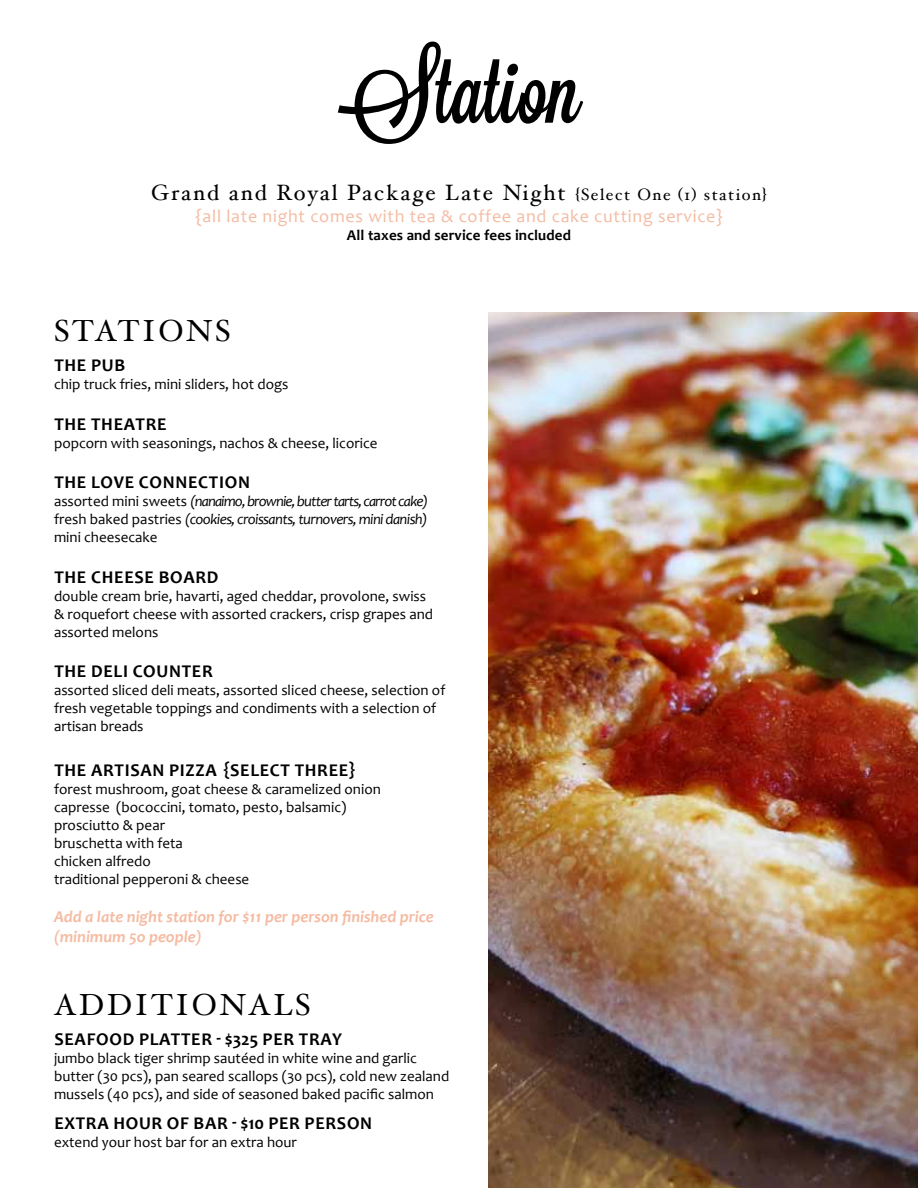
<style>
.page{position:relative;width:918px;height:1188px;background:#fff}
.page>*{position:absolute;margin:0;border:0;box-sizing:border-box;transform-origin:0 0}
.t1{font:91.65px "Lavanderia Sturdy";color:#000}
.t2{font:30.45px "Hoefler Text";letter-spacing:.09em;color:#000}
.t3{font:22.2px "Hoefler Text";letter-spacing:.09em;color:#000}
.t4{font:700 18px "Candara";letter-spacing:.04em;color:#000}
.t5{font:18px "Candara";letter-spacing:.04em;color:#f5bba2}
.t6{font:italic 700 16.5px/19.8px "Candara";color:#f5bba2}
.t7{font:15px/18px "Candara";color:#000}
.t8{font:italic 15px/18px "Candara";letter-spacing:-.04em;color:#000;text-align:justify}
.t9{font:700 15px "Candara";letter-spacing:.01em;color:#000}
.s1{font-size:16.5px}
.s2{font-style:normal}
</style>
<div class="page">
<img style="left:489px;top:313px;width:429px;height:875px">
<h1 class="t1" style="left:337px;top:37px;width:245px">Station</h1>
<h3 class="t3" style="left:151px;top:180px;width:617px">Grand and Royal Package Late Night <span class="s1">{Select One (1) station}</span></h3>
<p class="t5" style="left:196px;top:205px;width:529px">{all late night comes with tea &amp; coffee and cake cutting service}</p>
<p class="t9" style="left:347px;top:226px;width:225px">ALL TAXES AND SERVICE FEES INCLUDED</p>
<h2 class="t2" style="left:54px;top:313px;width:178px">STATIONS</h2>
<p class="t4" style="left:54px;top:354px;width:70px">THE PUB</p>
<p class="t7" style="left:54px;top:375px;width:236px">chip truck fries, mini sliders, hot dogs</p>
<p class="t4" style="left:54px;top:413px;width:114px">THE THEATRE</p>
<p class="t7" style="left:54px;top:434px;width:325px">popcorn with seasonings, nachos &amp; cheese, licorice</p>
<p class="t4" style="left:54px;top:471px;width:197px">THE LOVE CONNECTION</p>
<p class="t8" style="left:54px;top:492px;width:375px"><span class="s2">assorted mini sweets</span> (nanaimo, brownie, butter tarts, carrot cake) <span class="s2">fresh baked pastries</span> (cookies, croissants, turnovers, mini danish) <span class="s2">mini cheesecake</span></p>
<p class="t4" style="left:54px;top:566px;width:164px">THE CHEESE BOARD</p>
<p class="t7" style="left:54px;top:587px;width:381px">double cream brie, havarti, aged cheddar, provolone, swiss &amp; roquefort cheese with assorted crackers, crisp grapes and assorted melons</p>
<p class="t4" style="left:54px;top:660px;width:160px">THE DELI COUNTER</p>
<p class="t7" style="left:54px;top:681px;width:393px">assorted sliced deli meats, assorted sliced cheese, selection of fresh vegetable toppings and condiments with a selection of artisan breads</p>
<p class="t4" style="left:54px;top:759px;width:262px">THE ARTISAN PIZZA {SELECT THREE</p>
<p class="t4" style="left:349px;top:759px;width:8px">}</p>
<p class="t7" style="left:54px;top:780px;width:328px">forest mushroom, goat cheese &amp; caramelized onion capresse (bococcini, tomato, pesto, balsamic) prosciutto &amp; pear<br>bruschetta with feta<br>chicken alfredo<br>traditional pepperoni &amp; cheese</p>
<p class="t6" style="left:54px;top:907px;width:381px">Add a late night station for $11 per person finished price (minimum 5o people)</p>
<h2 class="t2" style="left:54px;top:987px;width:258px">ADDITIONALS</h2>
<p class="t4" style="left:54px;top:1028px;width:289px">SEAFOOD PLATTER - $325 PER TRAY</p>
<p class="t7" style="left:54px;top:1049px;width:397px">jumbo black tiger shrimp sautéed in white wine and garlic butter (30 pcs), pan seared scallops (30 pcs), cold new zealand mussels (40 pcs), and side of seasoned baked pacific salmon</p>
<p class="t4" style="left:54px;top:1112px;width:319px">EXTRA HOUR OF BAR - $10 PER PERSON</p>
<p class="t7" style="left:54px;top:1133px;width:244px">extend your host bar for an extra hour</p>
</div>
